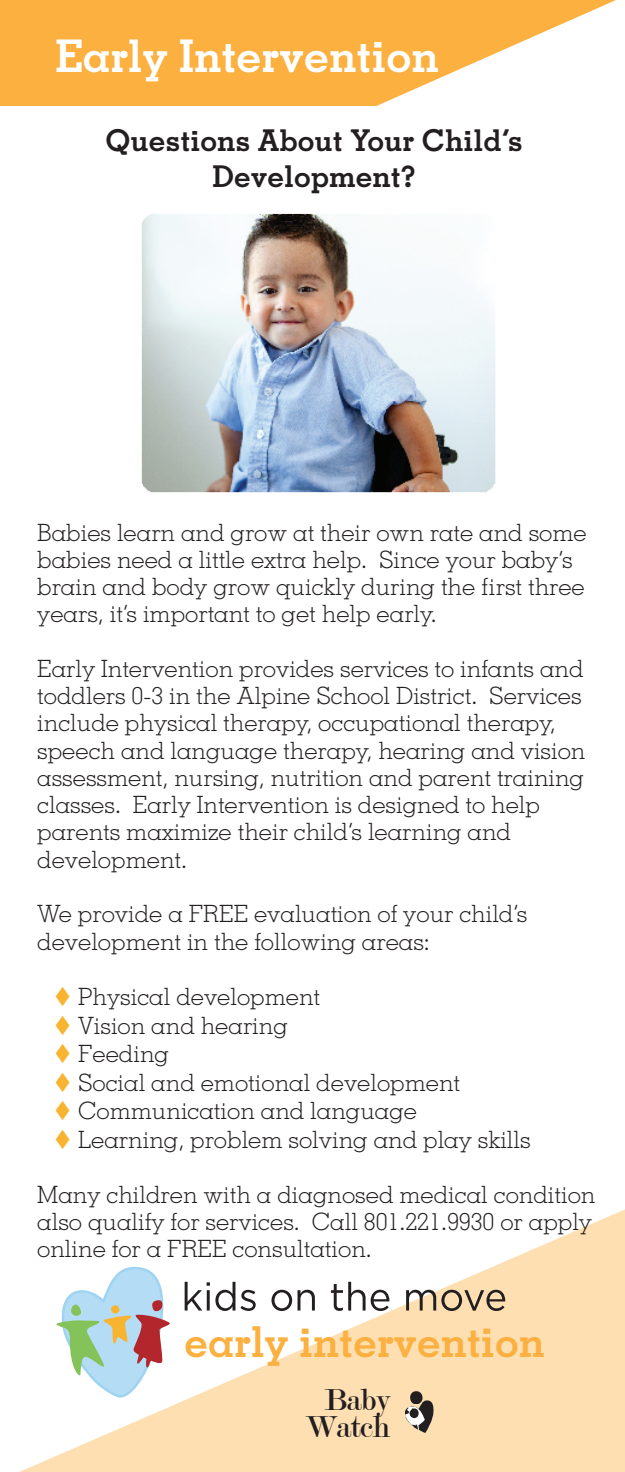
<style>
.page{position:relative;width:625px;height:1472px;background:#fff}
.page>*{position:absolute;margin:0;border:0;box-sizing:border-box;transform-origin:0 0}
.t1{font:700 45px "Memphis LT Std";color:#fff}
.t2{font:700 42.5px "Memphis LT Std";color:#fbb03f}
.t3{font:32.5px/27.5px "Modern";letter-spacing:-.02em;color:#231f20;text-align:center}
.t4{font:700 30px/36px "Memphis LT Std";color:#231f20;text-align:center}
.t5{font:300 23.75px/27.2px "Memphis LT Std";color:#231f20}
.s1{color:#f8b431}
</style>
<div class="page">
<svg style="left:11px;top:0;width:605px;height:106px;fill:#fbb03f"></svg>
<svg style="left:22px;top:1209px;width:603px;height:262px;fill:#fddfb2"></svg>
<img style="left:141px;top:213px;width:355px;height:280px">
<svg style="left:54px;top:1261px;width:451px;height:171px"></svg>
<h1 class="t1" style="left:55px;top:28px;width:385px">Early Intervention</h1>
<p class="t4" style="left:105px;top:122px;width:419px">Questions About Your Child’s<br>Development?</p>
<p class="t5" style="left:37px;top:518px;width:551px">Babies learn and grow at their own rate and some babies need a little extra help. Since your baby’s brain and body grow quickly during the first three years, it’s important to get help early.</p>
<p class="t5" style="left:37px;top:654px;width:550px">Early Intervention provides services to infants and toddlers 0-3 in the Alpine School District. Services include physical therapy, occupational therapy, speech and language therapy, hearing and vision assessment, nursing, nutrition and parent training classes. Early Intervention is designed to help parents maximize their child’s learning and development.</p>
<p class="t5" style="left:37px;top:900px;width:492px">We provide a FREE evaluation of your child’s development in the following areas:</p>
<p class="t5" style="left:54px;top:983px;width:268px"><span class="s1">▼</span> Physical development</p>
<p class="t5" style="left:54px;top:1011px;width:235px"><span class="s1">▼</span> Vision and hearing</p>
<p class="t5" style="left:54px;top:1040px;width:117px"><span class="s1">▼</span> Feeding</p>
<p class="t5" style="left:54px;top:1068px;width:408px"><span class="s1">▼</span> Social and emotional development</p>
<p class="t5" style="left:54px;top:1097px;width:365px"><span class="s1">▼</span> Communication and language</p>
<p class="t5" style="left:54px;top:1125px;width:478px"><span class="s1">▼</span> Learning, problem solving and play skills</p>
<p class="t5" style="left:37px;top:1180px;width:560px">Many children with a diagnosed medical condition also qualify for services. Call 801.221.9930 or apply online for a FREE consultation.</p>
<h2 class="t2" style="left:185px;top:1315px;width:362px">early intervention</h2>
<h3 class="t3" style="left:305px;top:1385px;width:86px">Baby<br>Watch</h3>
</div>
